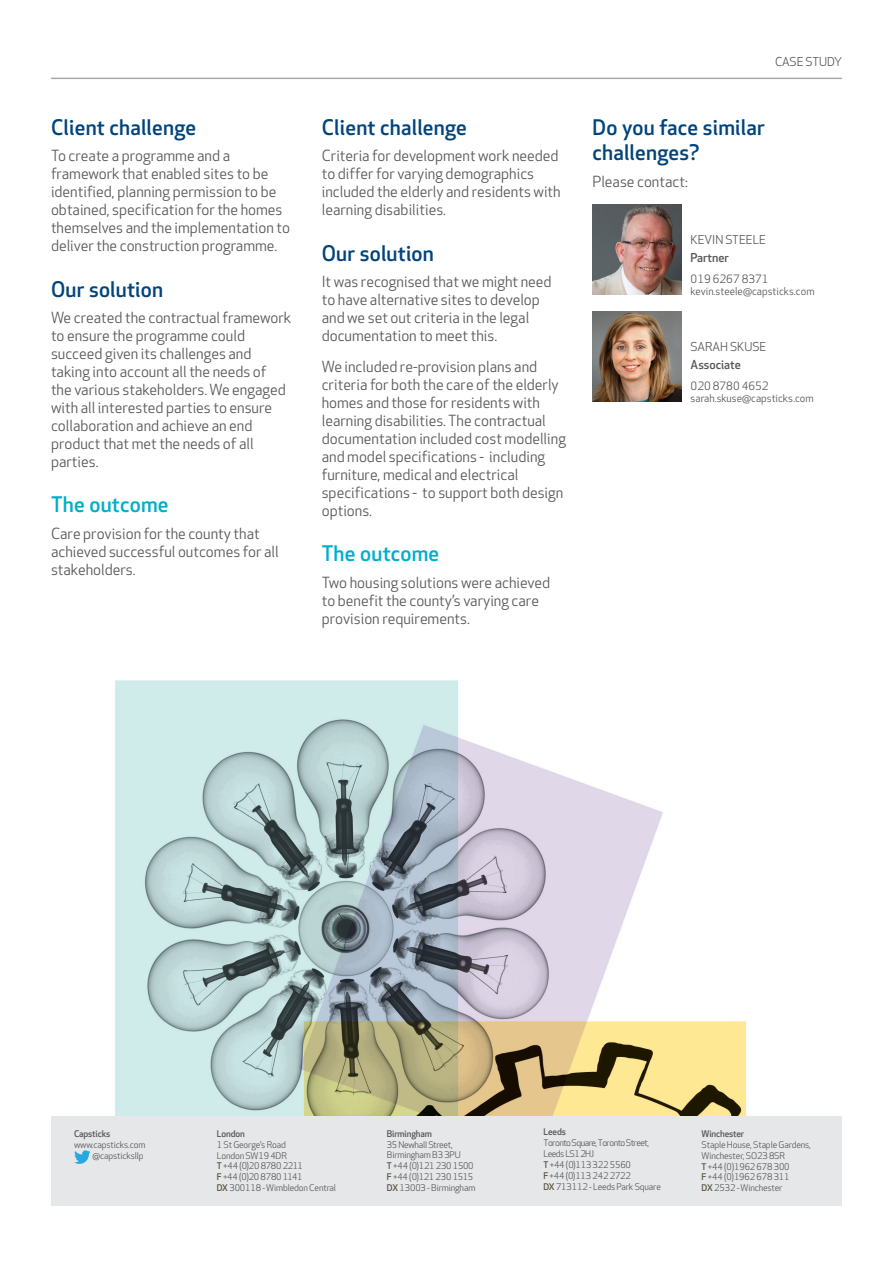
<style>
.page{position:relative;width:893px;height:1263px;background:#fff}
.page>*{position:absolute;margin:0;border:0;box-sizing:border-box;transform-origin:0 0}
.SH1{font:500 21px/25.2px "Apex New";letter-spacing:.01em;color:#00447b}
.SH1-2{font:500 21px "Apex New";letter-spacing:.01em;color:#00aecb}
.B{font:15px/18px "Apex New";color:#57585a}
.Name{font:12px "Apex New";color:#57585a}
.t1{font:500 12px "Apex New";color:#57585a}
.t2{font:11.25px "Apex New";color:#57585a}
.t3{font:10.5px "Apex New";color:#57585a}
.Address{font:9px/10.8px "Apex New";letter-spacing:-.015em;color:#57585a}
.Address-2{font:9px "Apex New";letter-spacing:-.035em;color:#57585a}
.Address-3{font:9px/10.8px "Apex New";letter-spacing:-.055em;color:#57585a}
.Address-4{font:500 9px "Apex New";letter-spacing:-.015em;color:#57585a}
.Office_Name{font:500 9px "Apex New";letter-spacing:-.01em;color:#57585a}
.s1{font-weight:500;color:#5c5640}
</style>
<div class="page">
<img style="left:115px;top:680px;width:632px;height:436px">
<hr style="left:51px;top:78px;width:791px;height:1px;background:#afa79f">
<img style="left:592px;top:205px;width:90px;height:89px">
<div style="left:51px;top:1116px;width:791px;height:89px;background:#e6e7e9"></div>
<svg style="left:74px;top:1150px;width:17px;height:14px"></svg>
<img style="left:592px;top:312px;width:90px;height:89px">
<p class="SH1" style="left:51px;top:114px;width:147px">Client challenge</p>
<p class="B" style="left:51px;top:147px;width:240px">To create a programme and a framework that enabled sites to be identified, planning permission to be obtained, specification for the homes themselves and the implementation to deliver the construction programme.</p>
<p class="SH1" style="left:51px;top:276px;width:114px">Our solution</p>
<p class="B" style="left:51px;top:309px;width:242px">We created the contractual framework to ensure the programme could succeed given its challenges and taking into account all the needs of<br>the various stakeholders. We engaged with all interested parties to ensure collaboration and achieve an end product that met the needs of all parties.</p>
<p class="SH1-2" style="left:51px;top:491px;width:119px">The outcome</p>
<p class="B" style="left:51px;top:524px;width:229px">Care provision for the county that achieved successful outcomes for all stakeholders.</p>
<p class="SH1" style="left:322px;top:114px;width:147px">Client challenge</p>
<p class="B" style="left:322px;top:147px;width:240px">Criteria for development work needed to differ for varying demographics included the elderly and residents with learning disabilities.</p>
<p class="SH1" style="left:322px;top:240px;width:114px">Our solution</p>
<p class="B" style="left:322px;top:273px;width:231px">It was recognised that we might need to have alternative sites to develop and we set out criteria in the legal documentation to meet this.</p>
<p class="B" style="left:322px;top:357px;width:246px">We included re-provision plans and criteria for both the care of the elderly homes and those for residents with learning disabilities. The contractual documentation included cost modelling and model specifications - including furniture, medical and electrical specifications - to support both design options.</p>
<p class="SH1-2" style="left:322px;top:539px;width:119px">The outcome</p>
<p class="B" style="left:322px;top:573px;width:230px">Two housing solutions were achieved to benefit the county’s varying care provision requirements.</p>
<p class="Name" style="left:775px;top:54px;width:69px">CASE STUDY</p>
<p class="SH1" style="left:592px;top:114px;width:174px">Do you face similar challenges?</p>
<p class="B" style="left:592px;top:172px;width:97px">Please contact:</p>
<p class="Name" style="left:691px;top:232px;width:77px">KEVIN STEELE</p>
<p class="t1" style="left:691px;top:250px;width:40px">Partner</p>
<p class="t2" style="left:691px;top:272px;width:80px">019 6267 8371</p>
<p class="t3" style="left:691px;top:284px;width:125px">kevin.steele@capsticks.com</p>
<p class="Name" style="left:691px;top:339px;width:77px">SARAH SKUSE</p>
<p class="t1" style="left:691px;top:357px;width:52px">Associate</p>
<p class="t2" style="left:691px;top:379px;width:80px">020 8780 4652</p>
<p class="t3" style="left:691px;top:391px;width:125px">sarah.skuse@capsticks.com</p>
<p class="Address-4" style="left:74px;top:1128px;width:38px">Capsticks</p>
<p class="Address" style="left:74px;top:1139px;width:73px">www.capsticks.com</p>
<p class="Address" style="left:92px;top:1150px;width:53px">@capsticksllp</p>
<p class="Office_Name" style="left:217px;top:1128px;width:30px">London</p>
<p class="Address" style="left:217px;top:1139px;width:71px">1 St George’s Road</p>
<p class="Address" style="left:217px;top:1150px;width:72px">London SW19 4DR</p>
<p class="Address-2" style="left:217px;top:1160px;width:88px"><span class="s1">T</span> +44 (0)20 8780 2211</p>
<p class="Address-2" style="left:217px;top:1171px;width:87px"><span class="s1">F</span> +44 (0)20 8780 1141</p>
<p class="Address" style="left:217px;top:1182px;width:121px"><span class="s1">DX</span> 300118 - Wimbledon Central</p>
<p class="Address-4" style="left:387px;top:1127px;width:47px">Birmingham</p>
<p class="Address" style="left:387px;top:1139px;width:75px">35 Newhall Street,<br>Birmingham B3 3PU</p>
<p class="Address-2" style="left:387px;top:1160px;width:88px"><span class="s1">T</span> +44 (0)121 230 1500</p>
<p class="Address-2" style="left:387px;top:1171px;width:88px"><span class="s1">F</span> +44 (0)121 230 1515</p>
<p class="Address" style="left:387px;top:1182px;width:90px"><span class="s1">DX</span> 13003 - Birmingham</p>
<p class="Address-4" style="left:543px;top:1126px;width:24px">Leeds</p>
<p class="Address-3" style="left:543px;top:1137px;width:107px">Toronto Square, Toronto Street,<br>Leeds LS1 2HJ</p>
<p class="Address" style="left:543px;top:1159px;width:89px"><span class="s1">T</span> +44 (0)113 322 5560</p>
<p class="Address" style="left:543px;top:1170px;width:89px"><span class="s1">F</span> +44 (0)113 242 2722</p>
<p class="Address" style="left:543px;top:1181px;width:119px"><span class="s1">DX</span> 713112 - Leeds Park Square</p>
<p class="Address-4" style="left:702px;top:1128px;width:44px">Winchester</p>
<p class="Address" style="left:702px;top:1139px;width:111px">Staple House, Staple Gardens,<br>Winchester, SO23 8SR</p>
<p class="Address" style="left:702px;top:1161px;width:90px"><span class="s1">T</span> +44 (0)1962 678 300</p>
<p class="Address" style="left:702px;top:1172px;width:89px"><span class="s1">F</span> +44 (0)1962 678 311</p>
<p class="Address" style="left:702px;top:1182px;width:82px"><span class="s1">DX</span> 2532 - Winchester</p>
</div>
